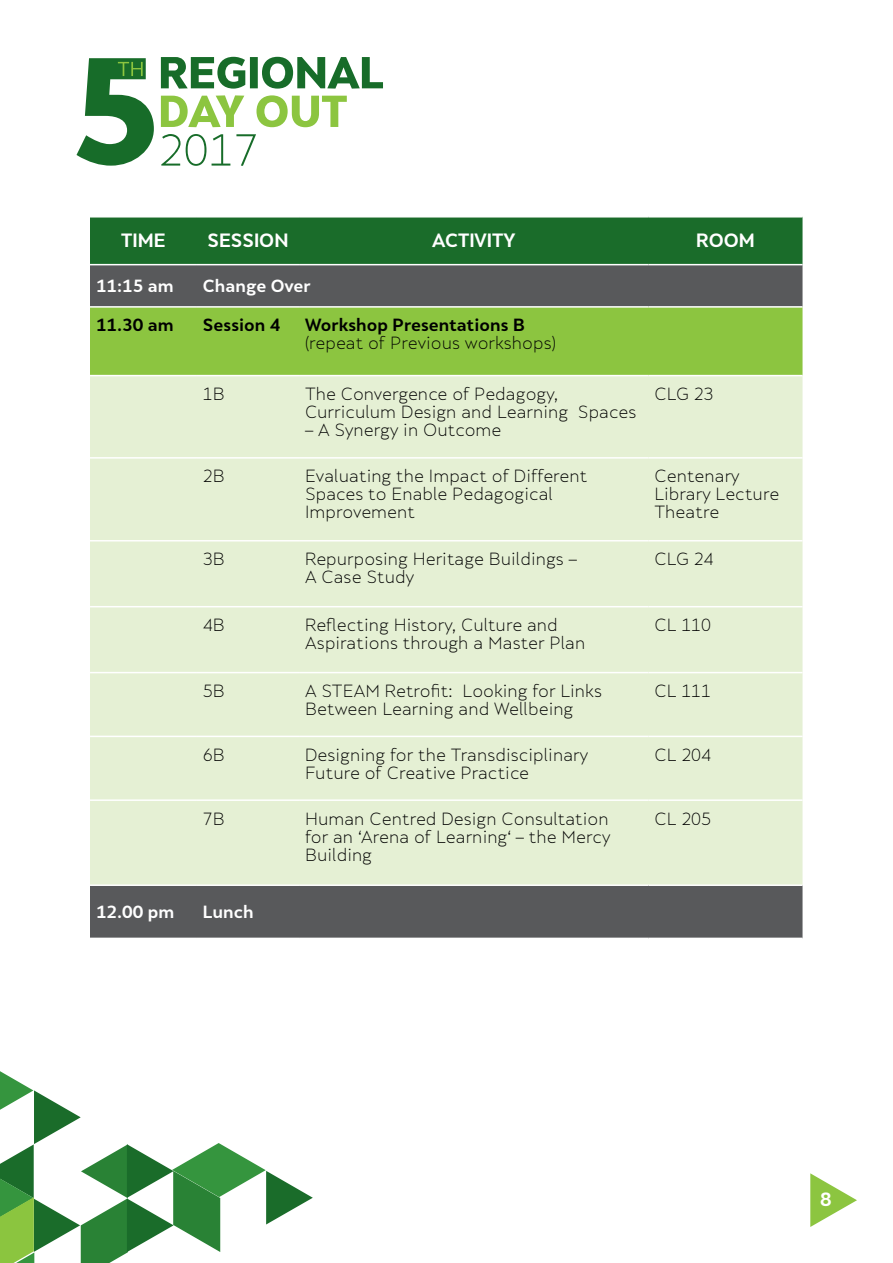
<style>
.page{position:relative;width:893px;height:1263px;background:#fff}
.page>*{position:absolute;margin:0;border:0;box-sizing:border-box;transform-origin:0 0}
.t1{font:700 18px "Skola Sans";color:#fff}
.t2{font:300 16.5px/18px "Skola Sans";color:#000}
.t3{font:700 16.5px "Skola Sans";color:#000}
.t4{font:700 16.5px "Skola Sans";color:#fff}
</style>
<div class="page">
<svg style="left:0;top:1071px;width:313px;height:192px"></svg>
<svg style="left:810px;top:1173px;width:47px;height:54px"></svg>
<svg style="left:76px;top:58px;width:78px;height:108px"></svg>
<svg style="left:161px;top:134px;width:95px;height:32px"></svg>
<svg style="left:161px;top:95px;width:186px;height:32px"></svg>
<svg style="left:161px;top:57px;width:222px;height:32px"></svg>
<svg style="left:90px;top:218px;width:712px;height:88px;background:#386342"></svg>
<div style="left:90px;top:308px;width:712px;height:67px;background:#8cc540"></div>
<div style="left:90px;top:376px;width:712px;height:508px;background:#e5f0d4"></div>
<div style="left:90px;top:886px;width:712px;height:52px;background:#58595b"></div>
<hr style="left:90px;top:457px;width:107px;height:2px;background:#fff">
<hr style="left:197px;top:457px;width:102px;height:2px;background:#fff">
<hr style="left:299px;top:457px;width:349px;height:2px;background:#fff">
<hr style="left:648px;top:457px;width:154px;height:2px;background:#fff">
<hr style="left:90px;top:540px;width:107px;height:1px;background:#fff">
<hr style="left:197px;top:540px;width:102px;height:1px;background:#fff">
<hr style="left:299px;top:540px;width:349px;height:1px;background:#fff">
<hr style="left:648px;top:540px;width:154px;height:1px;background:#fff">
<hr style="left:90px;top:606px;width:107px;height:1px;background:#fff">
<hr style="left:197px;top:606px;width:102px;height:1px;background:#fff">
<hr style="left:299px;top:606px;width:349px;height:1px;background:#fff">
<hr style="left:648px;top:606px;width:154px;height:1px;background:#fff">
<hr style="left:90px;top:672px;width:107px;height:1px;background:#fff">
<hr style="left:197px;top:672px;width:102px;height:1px;background:#fff">
<hr style="left:299px;top:672px;width:349px;height:1px;background:#fff">
<hr style="left:648px;top:672px;width:154px;height:1px;background:#fff">
<hr style="left:90px;top:736px;width:107px;height:1px;background:#fff">
<hr style="left:197px;top:736px;width:102px;height:1px;background:#fff">
<hr style="left:299px;top:736px;width:349px;height:1px;background:#fff">
<hr style="left:648px;top:736px;width:154px;height:1px;background:#fff">
<hr style="left:90px;top:799px;width:107px;height:2px;background:#fff">
<hr style="left:197px;top:799px;width:102px;height:2px;background:#fff">
<hr style="left:299px;top:799px;width:349px;height:2px;background:#fff">
<hr style="left:648px;top:799px;width:154px;height:2px;background:#fff">
<hr style="left:90px;top:264px;width:107px;height:1px;background:#fff">
<hr style="left:197px;top:264px;width:102px;height:1px;background:#fff">
<hr style="left:299px;top:264px;width:349px;height:1px;background:#fff">
<hr style="left:648px;top:264px;width:154px;height:1px;background:#fff">
<p class="t1" style="left:121px;top:230px;width:46px">TIME</p>
<p class="t1" style="left:207px;top:230px;width:83px">SESSION</p>
<p class="t1" style="left:432px;top:230px;width:85px">ACTIVITY</p>
<p class="t1" style="left:696px;top:230px;width:60px">ROOM</p>
<p class="t4" style="left:96px;top:276px;width:79px">11:15 am</p>
<p class="t4" style="left:203px;top:276px;width:109px">Change Over</p>
<p class="t3" style="left:96px;top:315px;width:79px">11.30 am</p>
<p class="t3" style="left:203px;top:315px;width:79px">Session 4</p>
<p class="t3" style="left:305px;top:315px;width:221px">Workshop Presentations B</p>
<p class="t2" style="left:305px;top:334px;width:252px">(repeat of Previous workshops)</p>
<p class="t2" style="left:203px;top:385px;width:23px">1B</p>
<p class="t2" style="left:305px;top:385px;width:333px">The Convergence of Pedagogy,<br>Curriculum Design and Learning Spaces</p>
<p class="t2" style="left:305px;top:421px;width:198px">– A Synergy in Outcome</p>
<p class="t2" style="left:654px;top:385px;width:61px">CLG 23</p>
<p class="t2" style="left:203px;top:467px;width:23px">2B</p>
<p class="t2" style="left:305px;top:467px;width:284px">Evaluating the Impact of Different<br>Spaces to Enable Pedagogical<br>Improvement</p>
<p class="t2" style="left:654px;top:467px;width:126px">Centenary<br>Library Lecture<br>Theatre</p>
<p class="t2" style="left:203px;top:550px;width:23px">3B</p>
<p class="t2" style="left:305px;top:550px;width:273px">Repurposing Heritage Buildings –<br>A Case Study</p>
<p class="t2" style="left:654px;top:550px;width:61px">CLG 24</p>
<p class="t2" style="left:203px;top:616px;width:23px">4B</p>
<p class="t2" style="left:305px;top:616px;width:282px">Reflecting History, Culture and<br>Aspirations through a Master Plan</p>
<p class="t2" style="left:654px;top:616px;width:58px">CL 110</p>
<p class="t2" style="left:203px;top:682px;width:23px">5B</p>
<p class="t2" style="left:305px;top:682px;width:298px">A STEAM Retrofit: Looking for Links<br>Between Learning and Wellbeing</p>
<p class="t2" style="left:654px;top:682px;width:58px">CL 111</p>
<p class="t2" style="left:203px;top:746px;width:23px">6B</p>
<p class="t2" style="left:305px;top:746px;width:285px">Designing for the Transdisciplinary<br>Future of Creative Practice</p>
<p class="t2" style="left:654px;top:746px;width:58px">CL 204</p>
<p class="t2" style="left:203px;top:809px;width:23px">7B</p>
<p class="t2" style="left:305px;top:809px;width:307px;text-align:justify">Human Centred Design Consultation for an ‘Arena of Learning‘ – the Mercy Building</p>
<p class="t2" style="left:654px;top:809px;width:58px">CL 205</p>
<p class="t4" style="left:96px;top:902px;width:80px">12.00 pm</p>
<p class="t4" style="left:203px;top:902px;width:52px">Lunch</p>
<p class="t1" style="left:820px;top:1188px;width:13px">8</p>
</div>
